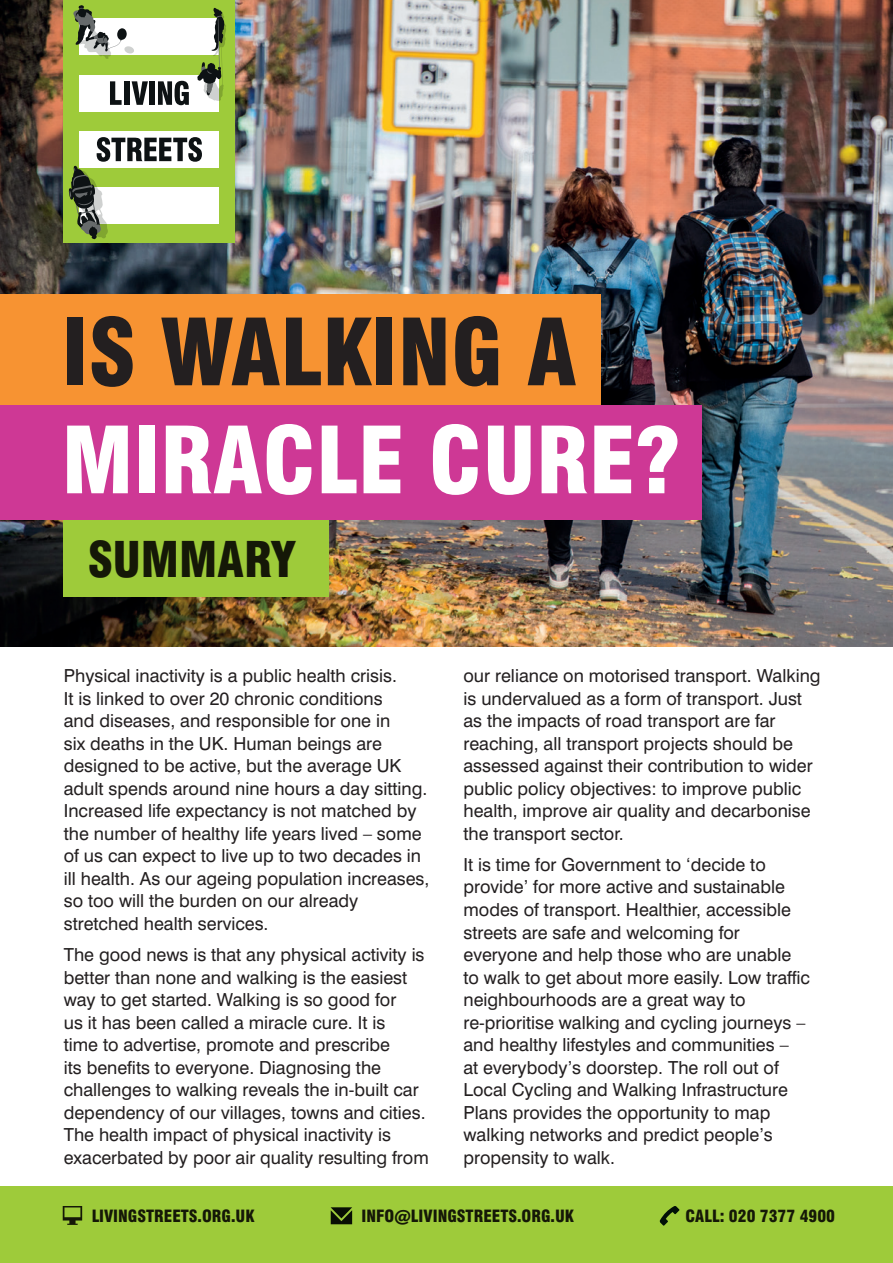
<style>
.page{position:relative;width:893px;height:1263px;background:#fff}
.page>*{position:absolute;margin:0;border:0;box-sizing:border-box;transform-origin:0 0}
.t1{font:900 condensed 90px "Swiss 721 BT";color:#fff}
.t2{font:900 condensed 90px "Swiss 721 BT";color:#231f20}
.t3{font:900 condensed 48px "Swiss 721 BT";color:#231f20}
._3_text_no_indent{font:18px/22.5px "Swiss 721 BT";color:#231f20}
.t4{font:900 condensed 16.5px "Swiss 721 BT";color:#231f20}
</style>
<div class="page">
<div style="left:0;top:1186px;width:893px;height:77px;background:#9ecb3a"></div>
<img style="left:0;top:0;width:893px;height:646px">
<div style="left:64px;top:519px;width:265px;height:77px;background:#9ecb3a"></div>
<div style="left:64px;top:0;width:171px;height:242px;background:#9ecb3a"></div>
<div style="left:80px;top:187px;width:139px;height:37px;background:#fff"></div>
<div style="left:80px;top:18px;width:139px;height:37px;background:#fff"></div>
<div style="left:80px;top:131px;width:139px;height:36px;background:#fff"></div>
<div style="left:80px;top:75px;width:139px;height:36px;background:#fff"></div>
<svg style="left:110px;top:81px;width:12px;height:24px"></svg>
<div style="left:124px;top:81px;width:5px;height:24px;background:#0d1214"></div>
<svg style="left:132px;top:81px;width:16px;height:24px"></svg>
<div style="left:150px;top:81px;width:5px;height:24px;background:#0d1214"></div>
<svg style="left:158px;top:81px;width:31px;height:24px"></svg>
<svg style="left:73px;top:5px;width:61px;height:54px"></svg>
<svg style="left:197px;top:8px;width:29px;height:93px"></svg>
<svg style="left:69px;top:137px;width:133px;height:102px"></svg>
<div style="left:0;top:294px;width:600px;height:115px;background:#f79332"></div>
<div style="left:0;top:405px;width:702px;height:114px;background:#ce3895"></div>
<svg style="left:331px;top:1207px;width:21px;height:17px"></svg>
<svg style="left:659px;top:1206px;width:20px;height:20px"></svg>
<svg style="left:63px;top:1206px;width:19px;height:19px"></svg>
<p class="t2" style="left:62px;top:299px;width:516px">IS WALKING A</p>
<p class="t1" style="left:62px;top:407px;width:620px">MIRACLE CURE?</p>
<h2 class="t3" style="left:87px;top:530px;width:210px">SUMMARY</h2>
<p class="_3_text_no_indent" style="left:64px;top:665px;width:367px">Physical inactivity is a public health crisis.<br>It is linked to over 20 chronic conditions<br>and diseases, and responsible for one in<br>six deaths in the UK. Human beings are designed to be active, but the average UK adult spends around nine hours a day sitting.<br>Increased life expectancy is not matched by the number of healthy life years lived – some of us can expect to live up to two decades in ill health. As our ageing population increases, so too will the burden on our already stretched health services.</p>
<p class="_3_text_no_indent" style="left:64px;top:943px;width:366px">The good news is that any physical activity is better than none and walking is the easiest way to get started. Walking is so good for<br>us it has been called a miracle cure. It is<br>time to advertise, promote and prescribe<br>its benefits to everyone. Diagnosing the challenges to walking reveals the in-built car dependency of our villages, towns and cities.<br>The health impact of physical inactivity is exacerbated by poor air quality resulting from</p>
<p class="_3_text_no_indent" style="left:463px;top:665px;width:359px">our reliance on motorised transport. Walking is undervalued as a form of transport. Just as the impacts of road transport are far reaching, all transport projects should be assessed against their contribution to wider public policy objectives: to improve public health, improve air quality and decarbonise the transport sector.</p>
<p class="_3_text_no_indent" style="left:463px;top:853px;width:348px">It is time for Government to ‘decide to provide’ for more active and sustainable modes of transport. Healthier, accessible streets are safe and welcoming for everyone and help those who are unable to walk to get about more easily. Low traffic neighbourhoods are a great way to re-prioritise walking and cycling journeys – and healthy lifestyles and communities –<br>at everybody’s doorstep. The roll out of Local Cycling and Walking Infrastructure Plans provides the opportunity to map walking networks and predict people’s propensity to walk.</p>
<p class="t4" style="left:91px;top:1206px;width:164px">LIVINGSTREETS.ORG.UK</p>
<p class="t4" style="left:361px;top:1206px;width:214px">INFO@LIVINGSTREETS.ORG.UK</p>
<p class="t4" style="left:685px;top:1206px;width:151px">CALL: 020 7377 4900</p>
</div>
